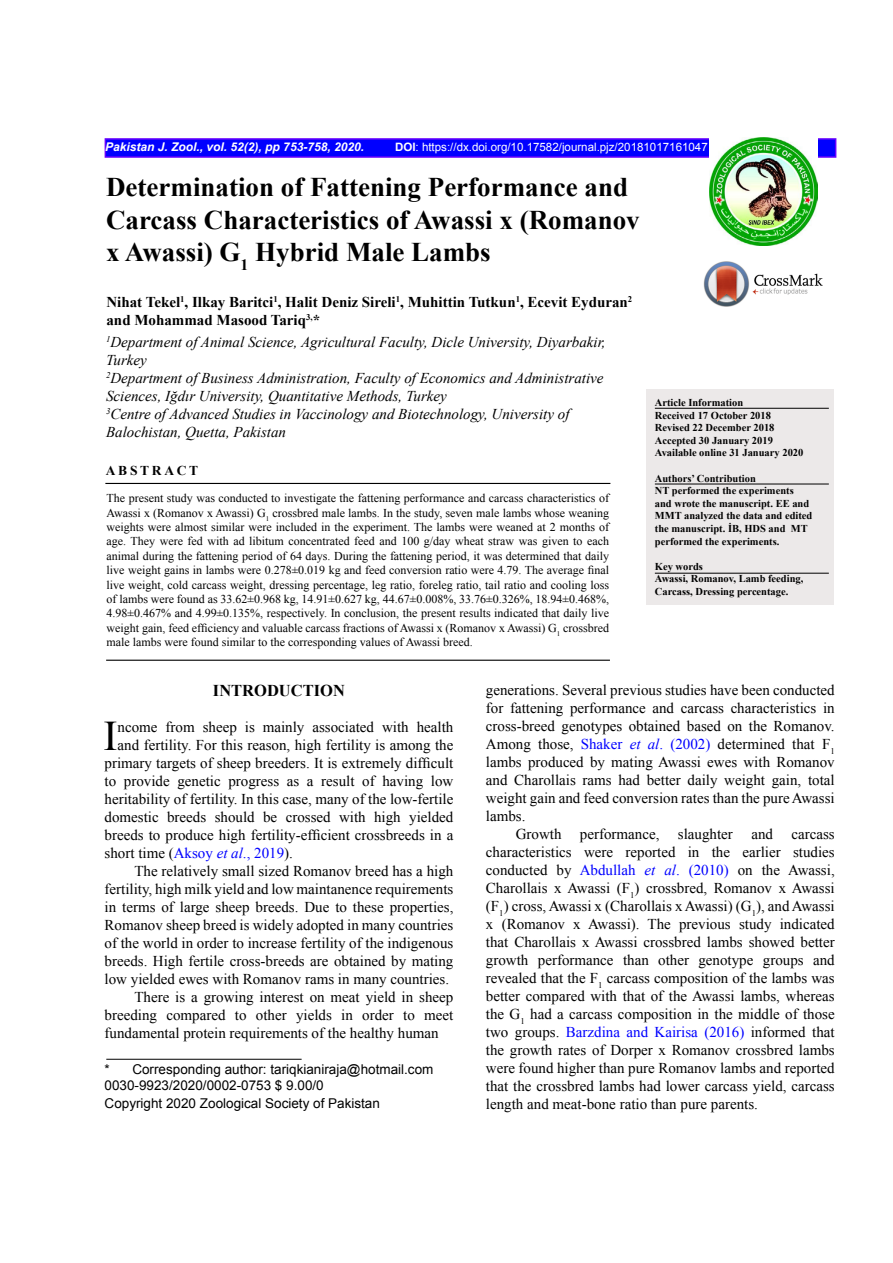
<style>
.page{position:relative;width:893px;height:1263px;background:#fff}
.page>*{position:absolute;margin:0;border:0;box-sizing:border-box;transform-origin:0 0}
.t1{font:42.15px "Times New Roman";color:#000}
.t2{font:700 27px/32.4px "Times New Roman";color:#000}
.t3{font:700 16.5px "Times New Roman";color:#000}
.t4{font:15px/18px "Times New Roman";color:#000;text-align:justify}
.t5{font:italic 15px/18px "Times New Roman";color:#000}
.t6{font:700 15px/18px "Times New Roman";color:#000}
.t7{font:13.5px/16.2px "Arial";color:#000}
.t8{font:700 13.5px "Times New Roman";letter-spacing:.2em;color:#000}
.t9{font:12px/14.4px "Times New Roman";color:#000;text-align:justify}
.t10{font:italic 700 12px "Arial";color:#fff}
.t11{font:11.55px "Arial";color:#fff}
.t12{font:700 10.5px/12.6px "Times New Roman";color:#000}
.s1{font-weight:700}
.s2{color:#00f}
.s3{font-style:italic;color:#00f}
</style>
<div class="page">
<img style="left:703px;top:261px;width:120px;height:45px">
<div style="left:105px;top:138px;width:731px;height:20px;background:#00f;border:2px solid #60f"></div>
<img style="left:709px;top:138px;width:108px;height:108px">
<div style="left:646px;top:389px;width:187px;height:216px;background:#ece9e9"></div>
<hr style="left:655px;top:484px;width:174px;height:1px;background:#000">
<hr style="left:105px;top:483px;width:505px;height:1px;background:#000">
<hr style="left:106px;top:660px;width:504px;height:1px;background:#000">
<hr style="left:655px;top:408px;width:174px;height:1px;background:#000">
<hr style="left:106px;top:1059px;width:196px;height:1px;background:#000">
<hr style="left:655px;top:573px;width:174px;height:1px;background:#000">
<p class="t10" style="left:105px;top:139px;width:260px">Pakistan J. Zool., vol. 52(2), pp 753-758, 2020.</p>
<p class="t11" style="left:395px;top:140px;width:314px"><span class="s1">DOI</span>: https://dx.doi.org/10.17582/journal.pjz/20181017161047</p>
<h2 class="t2" style="left:106px;top:171px;width:535px">Determination of Fattening Performance and<br>Carcass Characteristics of Awassi x (Romanov x Awassi) G<sub>1</sub> Hybrid Male Lambs</h2>
<p class="t6" style="left:106px;top:292px;width:527px">Nihat Tekel<sup>1</sup>, Ilkay Baritci<sup>1</sup>, Halit Deniz Sireli<sup>1</sup>, Muhittin Tutkun<sup>1</sup>, Ecevit Eyduran<sup>2 </sup>and Mohammad Masood Tariq<sup>3,</sup>*</p>
<p class="t5" style="left:106px;top:332px;width:501px"><sup>1</sup>Department of Animal Science, Agricultural Faculty, Dicle University, Diyarbakir, Turkey<br><sup>2</sup>Department of Business Administration, Faculty of Economics and Administrative Sciences, Iğdır University, Quantitative Methods, Turkey<br><sup>3</sup>Centre of Advanced Studies in Vaccinology and Biotechnology, University of Balochistan, Quetta, Pakistan</p>
<p class="t12" style="left:655px;top:396px;width:150px">Article Information<br>Received 17 October 2018<br>Revised 22 December 2018<br>Accepted 30 January 2019<br>Available online 31 January 2020</p>
<p class="t12" style="left:655px;top:472px;width:159px">Authors’ Contribution<br>NT performed the experiments and wrote the manuscript. EE and<br>MMT analyzed the data and edited the manuscript. İB, HDS and MT performed the experiments.</p>
<p class="t12" style="left:655px;top:560px;width:150px">Key words<br>Awassi, Romanov, Lamb feeding,<br>Carcass, Dressing percentage.</p>
<p class="t8" style="left:106px;top:461px;width:94px">ABSTRACT</p>
<p class="t9" style="left:107px;top:491px;width:504px">The present study was conducted to investigate the fattening performance and carcass characteristics of Awassi x (Romanov x Awassi) G<sub>1</sub> crossbred male lambs. In the study, seven male lambs whose weaning weights were almost similar were included in the experiment. The lambs were weaned at 2 months of age. They were fed with ad libitum concentrated feed and 100 g/day wheat straw was given to each animal during the fattening period of 64 days. During the fattening period, it was determined that daily live weight gains in lambs were 0.278±0.019 kg and feed conversion ratio were 4.79. The average final live weight, cold carcass weight, dressing percentage, leg ratio, foreleg ratio, tail ratio and cooling loss of lambs were found as 33.62±0.968 kg, 14.91±0.627 kg, 44.67±0.008%, 33.76±0.326%, 18.94±0.468%, 4.98±0.467% and 4.99±0.135%, respectively. In conclusion, the present results indicated that daily live weight gain, feed efficiency and valuable carcass fractions of Awassi x (Romanov x Awassi) G<sub>1</sub> crossbred male lambs were found similar to the corresponding values of Awassi breed.</p>
<p class="t3" style="left:213px;top:679px;width:133px">INTRODUCTION</p>
<h1 class="t1" style="left:104px;top:707px;width:16px">I</h1>
<p class="t4" style="left:118px;top:717px;width:337px">ncome from sheep is mainly associated with health</p>
<p class="t4" style="left:486px;top:681px;width:350px">generations. Several previous studies have been conducted for fattening performance and carcass characteristics in cross-breed genotypes obtained based on the Romanov.<br>Among those, <span class="s2">Shaker</span> <span class="s3">et al</span><span class="s2">. (2002)</span> determined that F<sub>1 </sub>lambs produced by mating Awassi ewes with Romanov and Charollais rams had better daily weight gain, total weight gain and feed conversion rates than the pure Awassi lambs.</p>
<p class="t4" style="left:486px;top:825px;width:350px;text-indent:30px">Growth performance, slaughter and carcass characteristics were reported in the earlier studies conducted by <span class="s2">Abdullah</span> <span class="s3">et al</span><span class="s2">. (2010)</span> on the Awassi, Charollais x Awassi (F<sub>1</sub>) crossbred, Romanov x Awassi (F<sub>1</sub>) cross, Awassi x (Charollais x Awassi) (G<sub>1</sub>), and Awassi x (Romanov x Awassi). The previous study indicated that Charollais x Awassi crossbred lambs showed better growth performance than other genotype groups and revealed that the F<sub>1</sub> carcass composition of the lambs was better compared with that of the Awassi lambs, whereas the G<sub>1</sub> had a carcass composition in the middle of those two groups. <span class="s2">Barzdina and Kairisa (2016)</span> informed that the growth rates of Dorper x Romanov crossbred lambs were found higher than pure Romanov lambs and reported that the crossbred lambs had lower carcass yield, carcass length and meat-bone ratio than pure parents.</p>
<p class="t4" style="left:118px;top:735px;width:337px">and fertility. For this reason, high fertility is among the</p>
<p class="t4" style="left:105px;top:753px;width:350px">primary targets of sheep breeders. It is extremely difficult</p>
<p class="t4" style="left:105px;top:771px;width:350px">to provide genetic progress as a result of having low</p>
<p class="t4" style="left:105px;top:789px;width:350px">heritability of fertility. In this case, many of the low-fertile</p>
<p class="t4" style="left:105px;top:807px;width:350px">domestic breeds should be crossed with high yielded</p>
<p class="t4" style="left:105px;top:825px;width:350px">breeds to produce high fertility-efficient crossbreeds in a</p>
<p class="t4" style="left:105px;top:843px;width:190px">short time (<span class="s2">Aksoy</span> <span class="s3">et al</span><span class="s2">., 2019</span>).</p>
<p class="t4" style="left:134px;top:861px;width:320px">The relatively small sized Romanov breed has a high</p>
<p class="t4" style="left:105px;top:879px;width:350px">fertility, high milk yield and low maintanence requirements</p>
<p class="t4" style="left:105px;top:897px;width:350px">in terms of large sheep breeds. Due to these properties,</p>
<p class="t4" style="left:105px;top:915px;width:350px">Romanov sheep breed is widely adopted in many countries</p>
<p class="t4" style="left:105px;top:933px;width:350px">of the world in order to increase fertility of the indigenous</p>
<p class="t4" style="left:105px;top:951px;width:350px">breeds. High fertile cross-breeds are obtained by mating</p>
<p class="t4" style="left:105px;top:969px;width:346px">low yielded ewes with Romanov rams in many countries.</p>
<p class="t4" style="left:134px;top:987px;width:320px">There is a growing interest on meat yield in sheep</p>
<p class="t4" style="left:105px;top:1005px;width:350px">breeding compared to other yields in order to meet</p>
<p class="t4" style="left:105px;top:1023px;width:336px">fundamental protein requirements of the healthy human</p>
<p class="t7" style="left:105px;top:1061px;width:330px">* Corresponding author: tariqkianiraja@hotmail.com<br>0030-9923/2020/0002-0753 $ 9.00/0</p>
<p class="t7" style="left:105px;top:1095px;width:277px">Copyright 2020 Zoological Society of Pakistan</p>
</div>
